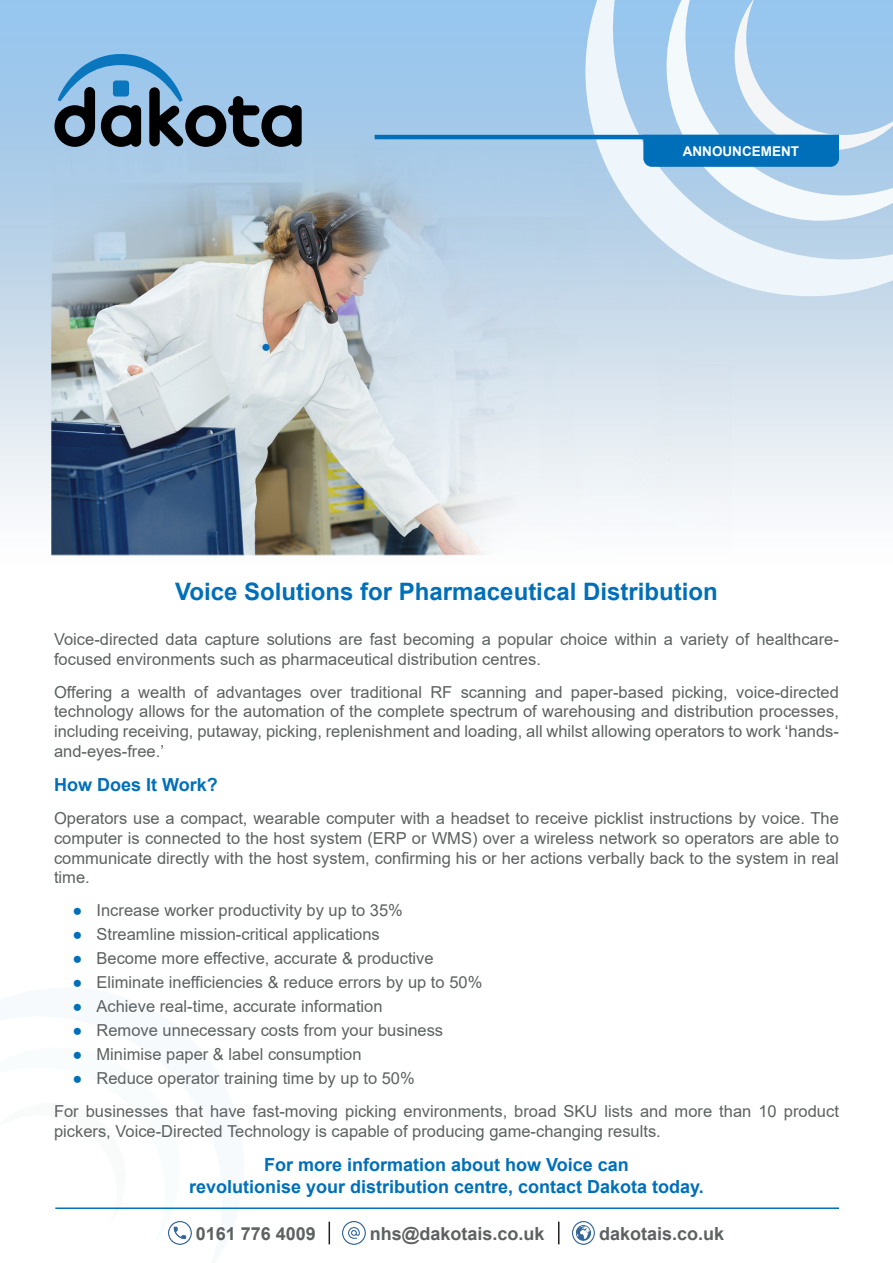
<style>
.page{position:relative;width:893px;height:1263px;background:#fff}
.page>*{position:absolute;margin:0;border:0;box-sizing:border-box;transform-origin:0 0}
.Main_Text{font:700 24px "Arial";color:#006fba}
.Main_Text-2{font:700 18px/21.6px "Arial";color:#006fba;text-align:center}
.t1{font:700 18px "Arial";color:#5d6161}
.Main_Text-3{font:16.5px/19.8px "Arial";color:#5d6161}
.Bullet_Points{font:16.5px "Arial";color:#5d6161}
.Bullet_Points-2{font:16.5px "Arial";color:#006fba}
.t2{font:700 13.5px "Arial";color:#fff}
.s1{color:#006fba}
</style>
<div class="page">
<hr style="left:55px;top:1207px;width:784px;height:2px;background:#0072bc">
<img style="left:572px;top:1222px;width:23px;height:22px">
<img style="left:169px;top:1222px;width:22px;height:22px">
<svg style="left:329px;top:1222px;width:1px;height:22px"></svg>
<img style="left:343px;top:1222px;width:22px;height:22px">
<svg style="left:558px;top:1222px;width:1px;height:22px"></svg>
<img style="left:0;top:0;width:893px;height:556px">
<svg style="left:54px;top:54px;width:248px;height:94px;background:#6a8ba7"></svg>
<svg style="left:559px;top:0;width:334px;height:296px;background:#c7ddef"></svg>
<svg style="left:647px;top:167px;width:246px;height:54px;fill:#eef6fb"></svg>
<hr style="left:375px;top:135px;width:464px;height:4px;background:#006fba">
<svg style="left:643px;top:0;width:250px;height:167px"></svg>
<p class="Bullet_Points-2" style="left:261px;top:335px;width:11px">●</p>
<p class="t2" style="left:683px;top:141px;width:118px">ANNOUNCEMENT</p>
<p class="Main_Text" style="left:175px;top:575px;width:544px">Voice Solutions for Pharmaceutical Distribution</p>
<p class="Main_Text-3" style="left:54px;top:629px;width:786px">Voice-directed data capture solutions are fast becoming a popular choice within a variety of healthcare&shy;focused environments such as pharmaceutical distribution centres.</p>
<p class="Main_Text-3" style="left:54px;top:682px;width:786px;text-align:justify">Offering a wealth of advantages over traditional RF scanning and paper-based picking, voice-directed technology allows for the automation of the complete spectrum of warehousing and distribution processes, including receiving, putaway, picking, replenishment and loading, all whilst allowing operators to work ‘hands&shy;and-eyes-free.’</p>
<p class="Main_Text-2" style="left:54px;top:774px;width:165px">How Does It Work?</p>
<p class="Main_Text-3" style="left:54px;top:808px;width:786px;text-align:justify">Operators use a compact, wearable computer with a headset to receive picklist instructions by voice. The computer is connected to the host system (ERP or WMS) over a wireless network so operators are able to communicate directly with the host system, confirming his or her actions verbally back to the system in real time.</p>
<p class="Bullet_Points" style="left:72px;top:899px;width:332px"><span class="s1">●</span> Increase worker productivity by up to 35%</p>
<p class="Main_Text-3" style="left:72px;top:924px;width:309px"><span class="s1">●</span> Streamline mission-critical applications</p>
<p class="Main_Text-3" style="left:72px;top:948px;width:363px"><span class="s1">●</span> Become more effective, accurate &amp; productive</p>
<p class="Main_Text-3" style="left:72px;top:972px;width:411px"><span class="s1">●</span> Eliminate inefficiencies &amp; reduce errors by up to 50%</p>
<p class="Main_Text-3" style="left:72px;top:996px;width:312px"><span class="s1">●</span> Achieve real-time, accurate information</p>
<p class="Main_Text-3" style="left:72px;top:1020px;width:372px"><span class="s1">●</span> Remove unnecessary costs from your business</p>
<p class="Main_Text-3" style="left:72px;top:1044px;width:291px"><span class="s1">●</span> Minimise paper &amp; label consumption</p>
<p class="Main_Text-3" style="left:72px;top:1068px;width:344px"><span class="s1">●</span> Reduce operator training time by up to 50%</p>
<p class="Main_Text-3" style="left:54px;top:1101px;width:786px">For businesses that have fast-moving picking environments, broad SKU lists and more than 10 product pickers, Voice-Directed Technology is capable of producing game-changing results.</p>
<p class="Main_Text-2" style="left:189px;top:1154px;width:516px">For more information about how Voice can<br>revolutionise your distribution centre, contact Dakota today.</p>
<p class="t1" style="left:196px;top:1220px;width:122px">0161 776 4009</p>
<p class="t1" style="left:370px;top:1220px;width:176px">nhs@dakotais.co.uk</p>
<p class="t1" style="left:599px;top:1220px;width:127px">dakotais.co.uk</p>
</div>
